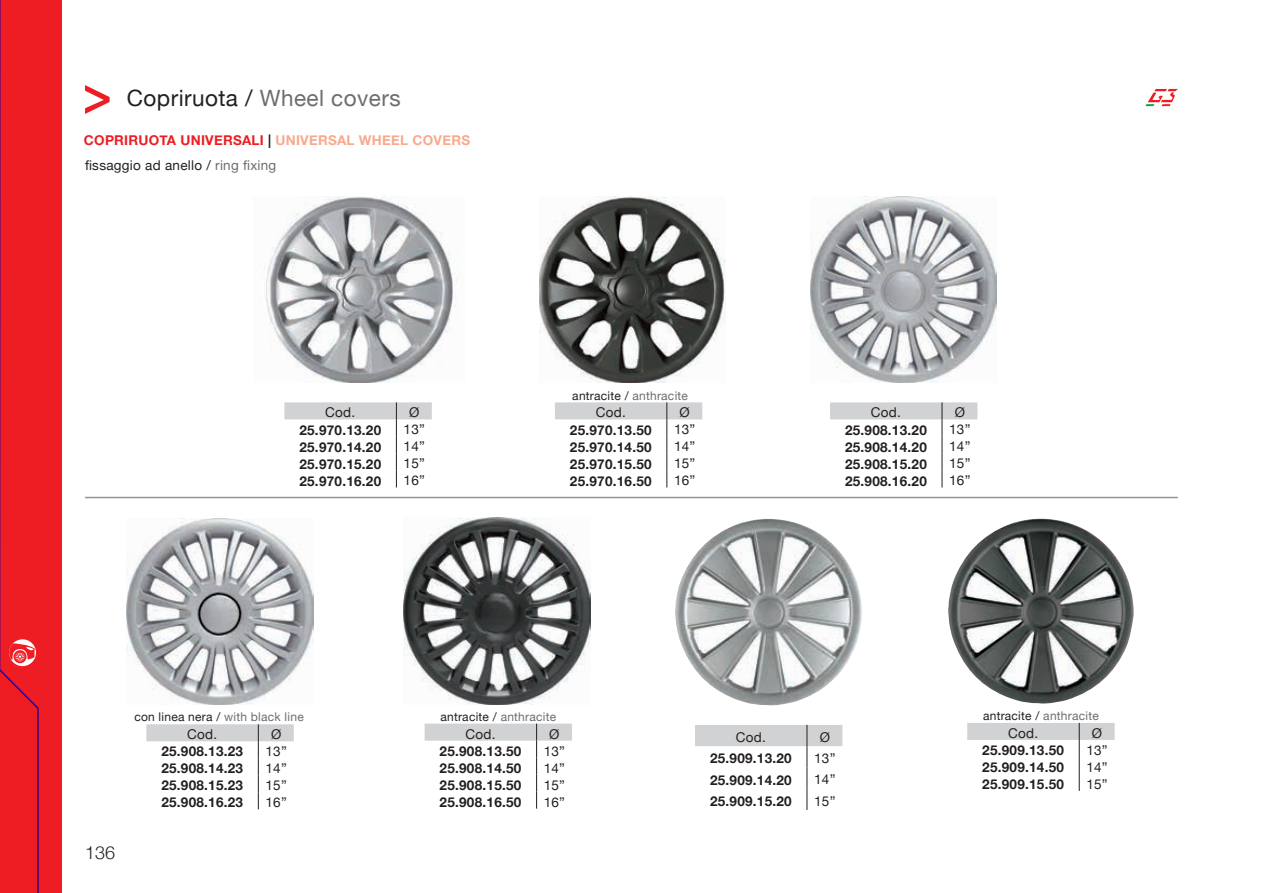
<style>
.page{position:relative;width:1263px;height:893px;background:#fff}
.page>*{position:absolute;margin:0;border:0;box-sizing:border-box;transform-origin:0 0}
.t1{font:22.5px "Helvetica Neue";letter-spacing:.02em;color:#231f20}
.t2{font:300 18px "Helvetica Neue";color:#231f20}
.t3{font:700 13.5px "Helvetica Neue";letter-spacing:.02em;color:#231f20}
.t4{font:13.5px "Helvetica Neue";letter-spacing:.02em;color:#231f20}
.t5{font:700 13.5px "Helvetica Neue";letter-spacing:.02em;color:#ee1d23}
.t6{font:12px "Helvetica Neue";letter-spacing:.02em;color:#231f20}
.s1{color:#6c6d70}
.s2{color:#231f20}
.s3{color:#f8a98e}
</style>
<div class="page">
<svg style="left:85px;top:85px;width:25px;height:29px"></svg>
<svg style="left:1145px;top:89px;width:33px;height:17px"></svg>
<hr style="left:85px;top:497px;width:1093px;height:1px;background:#939598">
<img style="left:675px;top:519px;width:187px;height:186px">
<svg style="left:695px;top:725px;width:147px;height:85px"></svg>
<img style="left:948px;top:519px;width:186px;height:184px">
<svg style="left:967px;top:723px;width:148px;height:68px"></svg>
<svg style="left:425px;top:724px;width:147px;height:85px"></svg>
<img style="left:404px;top:518px;width:187px;height:186px">
<svg style="left:830px;top:402px;width:147px;height:85px"></svg>
<img style="left:811px;top:197px;width:186px;height:186px">
<svg style="left:284px;top:402px;width:148px;height:85px"></svg>
<img style="left:266px;top:197px;width:192px;height:186px">
<svg style="left:146px;top:724px;width:148px;height:85px"></svg>
<img style="left:127px;top:518px;width:186px;height:187px">
<svg style="left:555px;top:402px;width:147px;height:85px"></svg>
<img style="left:539px;top:197px;width:186px;height:186px">
<div style="left:0;top:0;width:62px;height:893px;background:#ee1d23"></div>
<svg style="left:0;top:0;width:39px;height:893px"></svg>
<h1 class="t1" style="left:127px;top:82px;width:275px">Copriruota / <span class="s1">Wheel covers</span></h1>
<p class="t5" style="left:84px;top:130px;width:388px">COPRIRUOTA UNIVERSALI <span class="s2">|</span> <span class="s3">UNIVERSAL WHEEL COVERS</span></p>
<p class="t4" style="left:85px;top:155px;width:193px">fissaggio ad anello / <span class="s1">ring fixing</span></p>
<p class="t4" style="left:325px;top:403px;width:32px">Cod.</p>
<p class="t4" style="left:409px;top:403px;width:12px">Ø</p>
<p class="t3" style="left:299px;top:419px;width:83px">25.970.13.20</p>
<p class="t4" style="left:404px;top:420px;width:23px">13”</p>
<p class="t3" style="left:299px;top:436px;width:83px">25.970.14.20</p>
<p class="t4" style="left:404px;top:437px;width:23px">14”</p>
<p class="t3" style="left:299px;top:453px;width:83px">25.970.15.20</p>
<p class="t4" style="left:404px;top:454px;width:23px">15”</p>
<p class="t3" style="left:299px;top:470px;width:83px">25.970.16.20</p>
<p class="t4" style="left:404px;top:471px;width:23px">16”</p>
<p class="t6" style="left:572px;top:387px;width:117px">antracite / <span class="s1">anthracite</span></p>
<p class="t4" style="left:596px;top:403px;width:32px">Cod.</p>
<p class="t4" style="left:679px;top:403px;width:12px">Ø</p>
<p class="t3" style="left:570px;top:419px;width:83px">25.970.13.50</p>
<p class="t4" style="left:674px;top:420px;width:23px">13”</p>
<p class="t3" style="left:570px;top:436px;width:83px">25.970.14.50</p>
<p class="t4" style="left:674px;top:437px;width:23px">14”</p>
<p class="t3" style="left:570px;top:453px;width:83px">25.970.15.50</p>
<p class="t4" style="left:674px;top:454px;width:23px">15”</p>
<p class="t3" style="left:570px;top:470px;width:83px">25.970.16.50</p>
<p class="t4" style="left:674px;top:471px;width:23px">16”</p>
<p class="t4" style="left:871px;top:403px;width:32px">Cod.</p>
<p class="t4" style="left:955px;top:403px;width:12px">Ø</p>
<p class="t3" style="left:845px;top:419px;width:83px">25.908.13.20</p>
<p class="t4" style="left:949px;top:420px;width:23px">13”</p>
<p class="t3" style="left:845px;top:436px;width:83px">25.908.14.20</p>
<p class="t4" style="left:949px;top:437px;width:23px">14”</p>
<p class="t3" style="left:845px;top:453px;width:83px">25.908.15.20</p>
<p class="t4" style="left:949px;top:454px;width:23px">15”</p>
<p class="t3" style="left:845px;top:470px;width:83px">25.908.16.20</p>
<p class="t4" style="left:949px;top:471px;width:23px">16”</p>
<h2 class="t2" style="left:85px;top:838px;width:32px">136</h2>
<p class="t6" style="left:134px;top:708px;width:171px">con linea nera / <span class="s1">with black line</span></p>
<p class="t4" style="left:187px;top:725px;width:32px">Cod.</p>
<p class="t4" style="left:271px;top:725px;width:12px">Ø</p>
<p class="t3" style="left:161px;top:741px;width:83px">25.908.13.23</p>
<p class="t4" style="left:265px;top:742px;width:23px">13”</p>
<p class="t3" style="left:161px;top:758px;width:83px">25.908.14.23</p>
<p class="t4" style="left:265px;top:759px;width:23px">14”</p>
<p class="t3" style="left:161px;top:775px;width:83px">25.908.15.23</p>
<p class="t4" style="left:265px;top:776px;width:23px">15”</p>
<p class="t3" style="left:161px;top:792px;width:83px">25.908.16.23</p>
<p class="t4" style="left:265px;top:793px;width:23px">16”</p>
<p class="t6" style="left:440px;top:708px;width:117px">antracite / <span class="s1">anthracite</span></p>
<p class="t4" style="left:465px;top:724px;width:32px">Cod.</p>
<p class="t4" style="left:549px;top:724px;width:12px">Ø</p>
<p class="t3" style="left:440px;top:740px;width:83px">25.908.13.50</p>
<p class="t4" style="left:544px;top:741px;width:23px">13”</p>
<p class="t3" style="left:440px;top:757px;width:83px">25.908.14.50</p>
<p class="t4" style="left:544px;top:758px;width:23px">14”</p>
<p class="t3" style="left:440px;top:774px;width:83px">25.908.15.50</p>
<p class="t4" style="left:544px;top:775px;width:23px">15”</p>
<p class="t3" style="left:440px;top:791px;width:83px">25.908.16.50</p>
<p class="t4" style="left:544px;top:792px;width:23px">16”</p>
<p class="t4" style="left:736px;top:727px;width:32px">Cod.</p>
<p class="t4" style="left:820px;top:727px;width:12px">Ø</p>
<p class="t3" style="left:710px;top:748px;width:83px">25.909.13.20</p>
<p class="t4" style="left:814px;top:749px;width:23px">13”</p>
<p class="t3" style="left:710px;top:769px;width:83px">25.909.14.20</p>
<p class="t4" style="left:814px;top:770px;width:23px">14”</p>
<p class="t3" style="left:710px;top:790px;width:83px">25.909.15.20</p>
<p class="t4" style="left:814px;top:791px;width:23px">15”</p>
<p class="t6" style="left:983px;top:707px;width:117px">antracite / <span class="s1">anthracite</span></p>
<p class="t4" style="left:1008px;top:723px;width:32px">Cod.</p>
<p class="t4" style="left:1092px;top:723px;width:12px">Ø</p>
<p class="t3" style="left:982px;top:740px;width:83px">25.909.13.50</p>
<p class="t4" style="left:1086px;top:740px;width:23px">13”</p>
<p class="t3" style="left:982px;top:757px;width:83px">25.909.14.50</p>
<p class="t4" style="left:1086px;top:757px;width:23px">14”</p>
<p class="t3" style="left:982px;top:774px;width:83px">25.909.15.50</p>
<p class="t4" style="left:1086px;top:774px;width:23px">15”</p>
</div>
